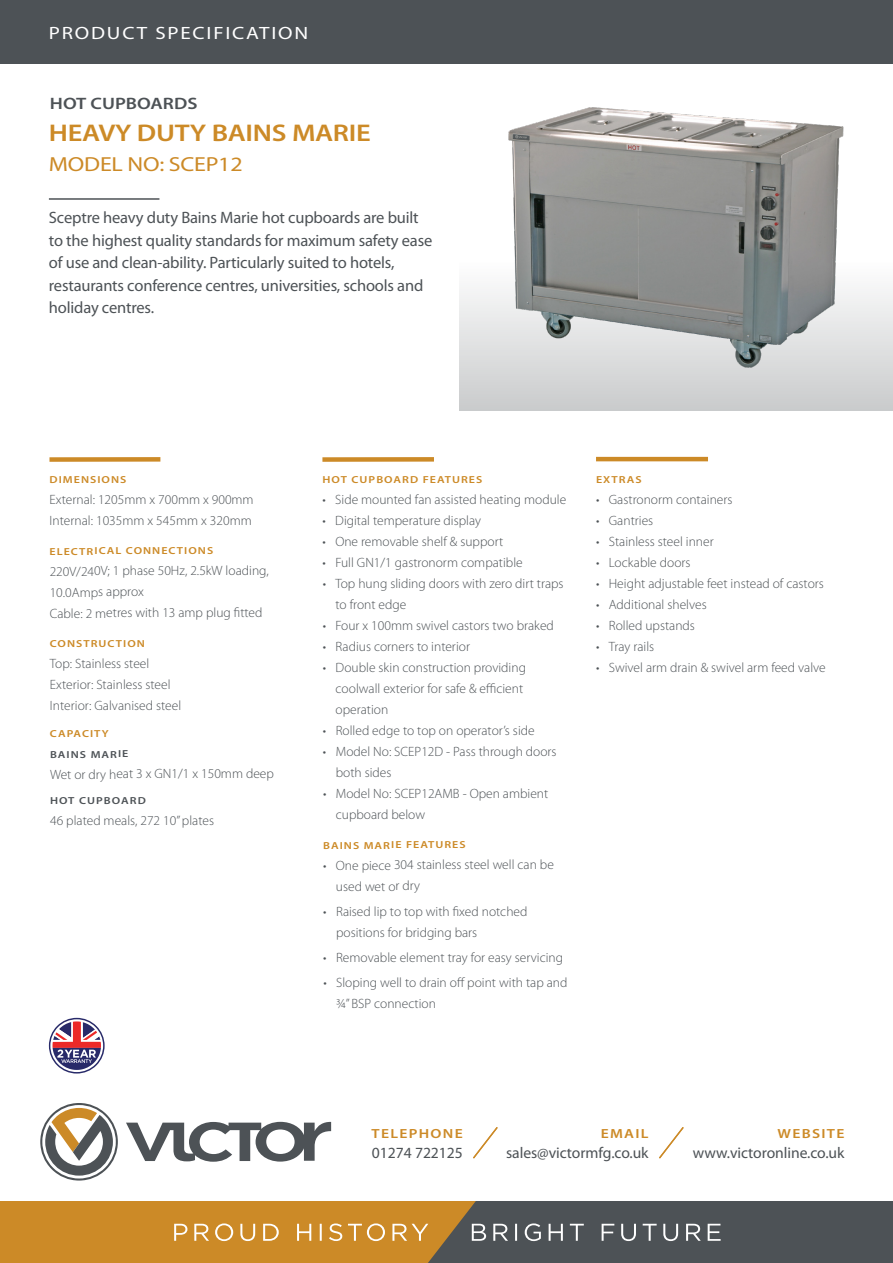
<style>
.page{position:relative;width:893px;height:1263px;background:#fff}
.page>*{position:absolute;margin:0;border:0;box-sizing:border-box;transform-origin:0 0}
.t1{font:600 24.15px "Myriad Pro";letter-spacing:-.01em;color:#cc8a27;scale:1.18 1}
.t2{font:20.4px "Myriad Pro";letter-spacing:-.01em;color:#cc8a27;scale:1.18 1}
.t3{font:17.85px "Myriad Pro";letter-spacing:.085em;color:#fff;scale:1.18 1}
.t4{font:600 16.65px "Myriad Pro";color:#4d5256;scale:1.18 1}
.t5{font:16.5px/22.5px "Myriad Pro";letter-spacing:-.01em;color:#4d5256}
.t6{font:15.6px "Myriad Pro";letter-spacing:-.005em;color:#4d5256}
.t7{font:300 13.5px/21px "Myriad Pro";color:#4d5256}
.t8{font:600 13.2px "Myriad Pro";letter-spacing:.085em;color:#cc8a27;scale:1.18 1}
.t9{font:600 10.2px "Myriad Pro";letter-spacing:.085em;color:#cc8a27;scale:1.18 1}
.t10{font:600 10.2px/21px "Myriad Pro";letter-spacing:.085em;color:#4d5256;scale:1.18 1}
.s1{color:#cc8a27}
</style>
<div class="page">
<div style="left:395px;top:1201px;width:498px;height:62px;background:#4d5256"></div>
<svg style="left:0;top:1201px;width:721px;height:62px"></svg>
<div style="left:49px;top:457px;width:111px;height:5px;background:#cc8a27"></div>
<div style="left:322px;top:457px;width:112px;height:5px;background:#cc8a27"></div>
<svg style="left:473px;top:1127px;width:24px;height:31px"></svg>
<svg style="left:659px;top:1127px;width:24px;height:31px"></svg>
<svg style="left:40px;top:1103px;width:78px;height:77px"></svg>
<svg style="left:126px;top:1121px;width:205px;height:41px"></svg>
<div style="left:0;top:0;width:893px;height:63px;background:#4d5256"></div>
<hr style="left:596px;top:457px;width:112px;height:4px;background:#cc8a27">
<hr style="left:49px;top:198px;width:110px;height:2px;background:#4d5256">
<div style="left:459px;top:237px;width:434px;height:173px;background:linear-gradient(to bottom,#fff,#cbcccd)"></div>
<img style="left:508px;top:107px;width:337px;height:262px">
<svg style="left:49px;top:1018px;width:56px;height:55px"></svg>
<p class="t3" style="left:49px;top:24px;width:221px">PRODUCT SPECIFICATION</p>
<p class="t4" style="left:50px;top:95px;width:127px">HOT CUPBOARDS</p>
<p class="t1" style="left:49px;top:119px;width:274px">HEAVY DUTY BAINS MARIE</p>
<p class="t2" style="left:49px;top:153px;width:166px">MODEL NO: SCEP12</p>
<p class="t5" style="left:49px;top:207px;width:385px">Sceptre heavy duty Bains Marie hot cupboards are built to the highest quality standards for maximum safety ease of use and clean-ability. Particularly suited to hotels, restaurants conference centres, universities, schools and holiday centres.</p>
<p class="t9" style="left:50px;top:474px;width:67px">DIMENSIONS</p>
<p class="t7" style="left:50px;top:489px;width:206px">External: 1205mm x 700mm x 900mm<br>Internal: 1035mm x 545mm x 320mm</p>
<p class="t9" style="left:50px;top:545px;width:140px">ELECTRICAL CONNECTIONS</p>
<p class="t7" style="left:50px;top:561px;width:221px">220V/240V; 1 phase 50Hz, 2.5kW loading,<br>10.0Amps approx<br>Cable: 2 metres with 13 amp plug fitted</p>
<p class="t9" style="left:50px;top:638px;width:82px">CONSTRUCTION</p>
<p class="t7" style="left:50px;top:653px;width:133px">Top: Stainless steel<br>Exterior: Stainless steel<br>Interior: Galvanised steel</p>
<p class="t10" style="left:50px;top:723px;width:68px"><span class="s1">CAPACITY<br></span>BAINS MARIE</p>
<p class="t7" style="left:50px;top:764px;width:225px">Wet or dry heat 3 x GN1/1 x 150mm deep</p>
<p class="t10" style="left:50px;top:790px;width:83px">HOT CUPBOARD</p>
<p class="t7" style="left:50px;top:810px;width:165px">46 plated meals, 272 10” plates</p>
<p class="t9" style="left:322px;top:474px;width:137px">HOT CUPBOARD FEATURES</p>
<p class="t7" style="left:322px;top:489px;width:245px">• Side mounted fan assisted heating module</p>
<p class="t7" style="left:323px;top:510px;width:160px">• Digital temperature display</p>
<p class="t7" style="left:323px;top:531px;width:182px">• One removable shelf &amp; support</p>
<p class="t7" style="left:323px;top:552px;width:202px">• Full GN1/1 gastronorm compatible</p>
<p class="t7" style="left:335px;top:573px;width:230px;text-indent:-13px">• Top hung sliding doors with zero dirt traps to front edge</p>
<p class="t7" style="left:323px;top:615px;width:233px">• Four x 100mm swivel castors two braked</p>
<p class="t7" style="left:323px;top:636px;width:149px">• Radius corners to interior</p>
<p class="t7" style="left:336px;top:657px;width:192px;text-indent:-13px">• Double skin construction providing coolwall exterior for safe &amp; efficient operation</p>
<p class="t7" style="left:323px;top:720px;width:213px">• Rolled edge to top on operator’s side</p>
<p class="t7" style="left:336px;top:741px;width:222px;text-indent:-13px">• Model No: SCEP12D - Pass through doors both sides</p>
<p class="t7" style="left:336px;top:783px;width:214px;text-indent:-13px">• Model No: SCEP12AMB - Open ambient cupboard below</p>
<p class="t9" style="left:323px;top:839px;width:122px">BAINS MARIE FEATURES</p>
<p class="t7" style="left:336px;top:854px;width:219px;text-indent:-13px">• One piece 304 stainless steel well can be used wet or dry</p>
<p class="t7" style="left:336px;top:901px;width:193px;text-indent:-13px">• Raised lip to top with fixed notched positions for bridging bars</p>
<p class="t7" style="left:323px;top:947px;width:241px">• Removable element tray for easy servicing</p>
<p class="t7" style="left:336px;top:972px;width:233px;text-indent:-13px">• Sloping well to drain off point with tap and<br>3/4” BSP connection</p>
<p class="t9" style="left:596px;top:473px;width:40px">EXTRAS</p>
<p class="t7" style="left:596px;top:489px;width:138px">• Gastronorm containers</p>
<p class="t7" style="left:596px;top:510px;width:59px">• Gantries</p>
<p class="t7" style="left:596px;top:531px;width:119px">• Stainless steel inner</p>
<p class="t7" style="left:596px;top:552px;width:96px">• Lockable doors</p>
<p class="t7" style="left:596px;top:573px;width:229px">• Height adjustable feet instead of castors</p>
<p class="t7" style="left:596px;top:594px;width:112px">• Additional shelves</p>
<p class="t7" style="left:596px;top:615px;width:100px">• Rolled upstands</p>
<p class="t7" style="left:596px;top:636px;width:60px">• Tray rails</p>
<p class="t7" style="left:596px;top:657px;width:231px">• Swivel arm drain &amp; swivel arm feed valve</p>
<p class="t8" style="left:371px;top:1126px;width:79px">TELEPHONE</p>
<p class="t6" style="left:372px;top:1144px;width:92px">01274 722125</p>
<p class="t8" style="left:601px;top:1126px;width:42px">EMAIL</p>
<p class="t6" style="left:506px;top:1144px;width:144px">sales@victormfg.co.uk</p>
<p class="t8" style="left:777px;top:1126px;width:58px">WEBSITE</p>
<p class="t6" style="left:693px;top:1144px;width:153px">www.victoronline.co.uk</p>
</div>
